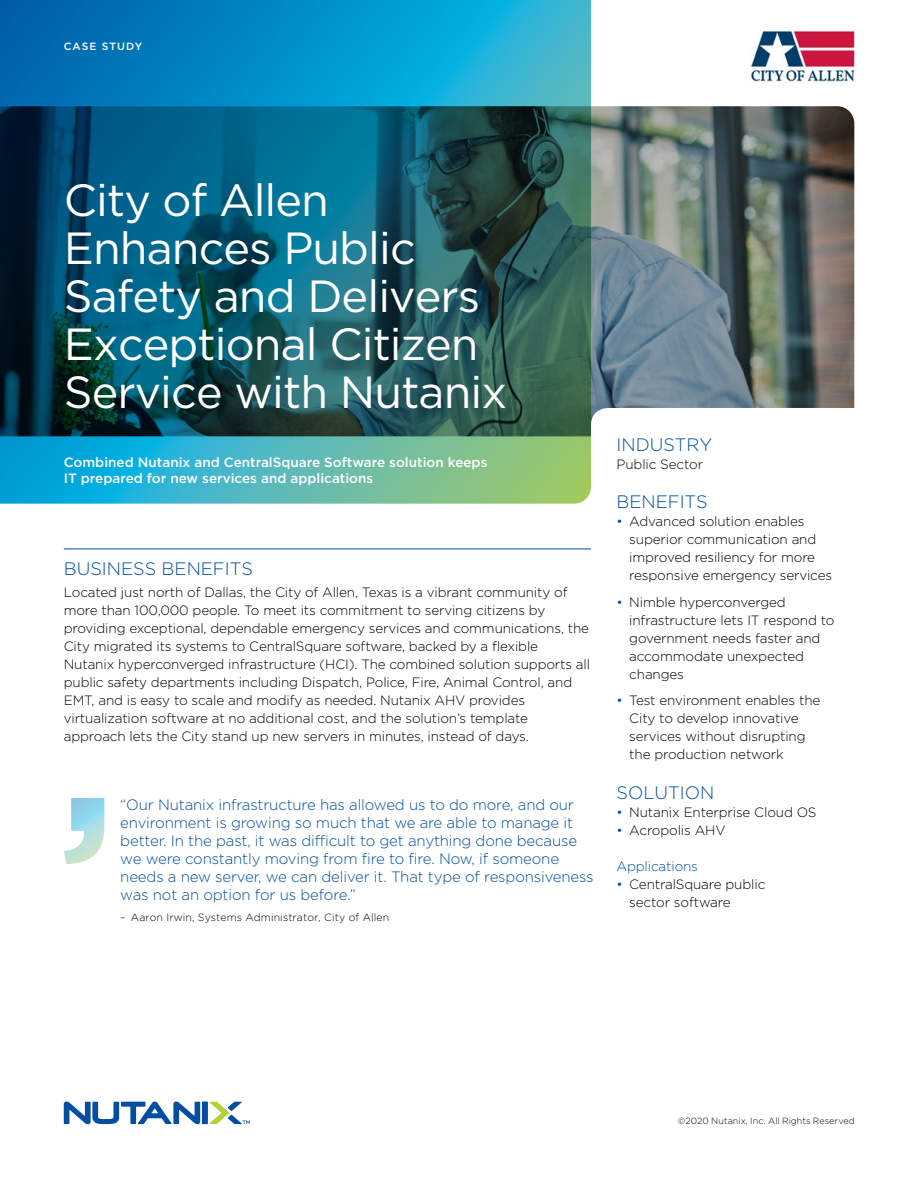
<style>
.page{position:relative;width:918px;height:1188px;background:#fff}
.page>*{position:absolute;margin:0;border:0;box-sizing:border-box;transform-origin:0 0}
.t1{font:45px/48px "Gotham";letter-spacing:-.02em;color:#fff}
.t2{font:300 18px "Gotham";color:#034ea2}
.t3{font:300 15px/18px "Gotham";letter-spacing:-.01em;color:#034ea2}
.t4{font:300 13.5px/18px "Gotham";letter-spacing:-.01em;color:#000}
.t5{font:500 13.5px/16.2px "Gotham";color:#fff}
.t6{font:300 13.5px "Gotham";letter-spacing:-.01em;color:#034ea2}
.t7{font:300 10.5px "Gotham";letter-spacing:.01em;color:#000}
.t8{font:500 10.5px "Gotham";letter-spacing:.1em;color:#fff}
.t9{font:300 9px "Gotham";letter-spacing:.005em;color:#000}
.s1{color:#034ea2}
</style>
<div class="page">
<svg style="left:210px;top:1102px;width:40px;height:22px"></svg>
<div style="left:202px;top:1102px;width:6px;height:22px;background:#034ea2"></div>
<svg style="left:64px;top:1102px;width:136px;height:22px"></svg>
<svg style="left:0;top:0;width:591px;height:504px;background:#27a0be"></svg>
<img style="left:0;top:106px;width:854px;height:330px">
<svg style="left:591px;top:408px;width:263px;height:28px"></svg>
<svg style="left:64px;top:798px;width:40px;height:66px"></svg>
<hr style="left:64px;top:549px;width:527px;height:1px;background:#034ea2">
<img style="left:750px;top:30px;width:105px;height:53px">
<p class="t8" style="left:64px;top:39px;width:80px">CASE STUDY</p>
<h1 class="t1" style="left:64px;top:175px;width:445px">City of Allen<br>Enhances Public<br>Safety and Delivers<br>Exceptional Citizen<br>Service with Nutanix</h1>
<p class="t5" style="left:64px;top:454px;width:425px">Combined Nutanix and CentralSquare Software solution keeps<br>IT prepared for new services and applications</p>
<h2 class="t2" style="left:64px;top:557px;width:191px">BUSINESS BENEFITS</h2>
<p class="t4" style="left:64px;top:583px;width:528px">Located just north of Dallas, the City of Allen, Texas is a vibrant community of more than 100,000 people. To meet its commitment to serving citizens by providing exceptional, dependable emergency services and communications, the City migrated its systems to CentralSquare software, backed by a flexible Nutanix hyperconverged infrastructure (HCI). The combined solution supports all public safety departments including Dispatch, Police, Fire, Animal Control, and EMT, and is easy to scale and modify as needed. Nutanix AHV provides virtualization software at no additional cost, and the solution’s template approach lets the City stand up new servers in minutes, instead of days.</p>
<p class="t3" style="left:120px;top:795px;width:475px">“Our Nutanix infrastructure has allowed us to do more, and our environment is growing so much that we are able to manage it better. In the past, it was difficult to get anything done because we were constantly moving from fire to fire. Now, if someone needs a new server, we can deliver it. That type of responsiveness was not an option for us before.”</p>
<p class="t7" style="left:120px;top:911px;width:270px">– Aaron Irwin, Systems Administrator, City of Allen</p>
<h2 class="t2" style="left:617px;top:433px;width:97px">INDUSTRY</h2>
<p class="t4" style="left:617px;top:455px;width:88px">Public Sector</p>
<h2 class="t2" style="left:617px;top:491px;width:93px">BENEFITS</h2>
<p class="t4" style="left:629px;top:512px;width:204px;text-indent:-13px"><span class="s1">•</span> Advanced solution enables superior communication and improved resiliency for more responsive emergency services</p>
<p class="t4" style="left:629px;top:593px;width:207px;text-indent:-13px"><span class="s1">•</span> Nimble hyperconverged infrastructure lets IT respond to government needs faster and accommodate unexpected changes</p>
<p class="t4" style="left:629px;top:691px;width:193px;text-indent:-13px"><span class="s1">•</span> Test environment enables the<br>City to develop innovative services without disrupting the production network</p>
<h2 class="t2" style="left:617px;top:781px;width:99px">SOLUTION</h2>
<p class="t4" style="left:617px;top:803px;width:202px"><span class="s1">•</span> Nutanix Enterprise Cloud OS</p>
<p class="t4" style="left:617px;top:821px;width:110px"><span class="s1">•</span> Acropolis AHV</p>
<p class="t6" style="left:617px;top:858px;width:83px">Applications</p>
<p class="t4" style="left:629px;top:875px;width:138px;text-indent:-13px"><span class="s1">•</span> CentralSquare public sector software</p>
<p class="t9" style="left:678px;top:1115px;width:179px">©2020 Nutanix, Inc. All Rights Reserved</p>
</div>
